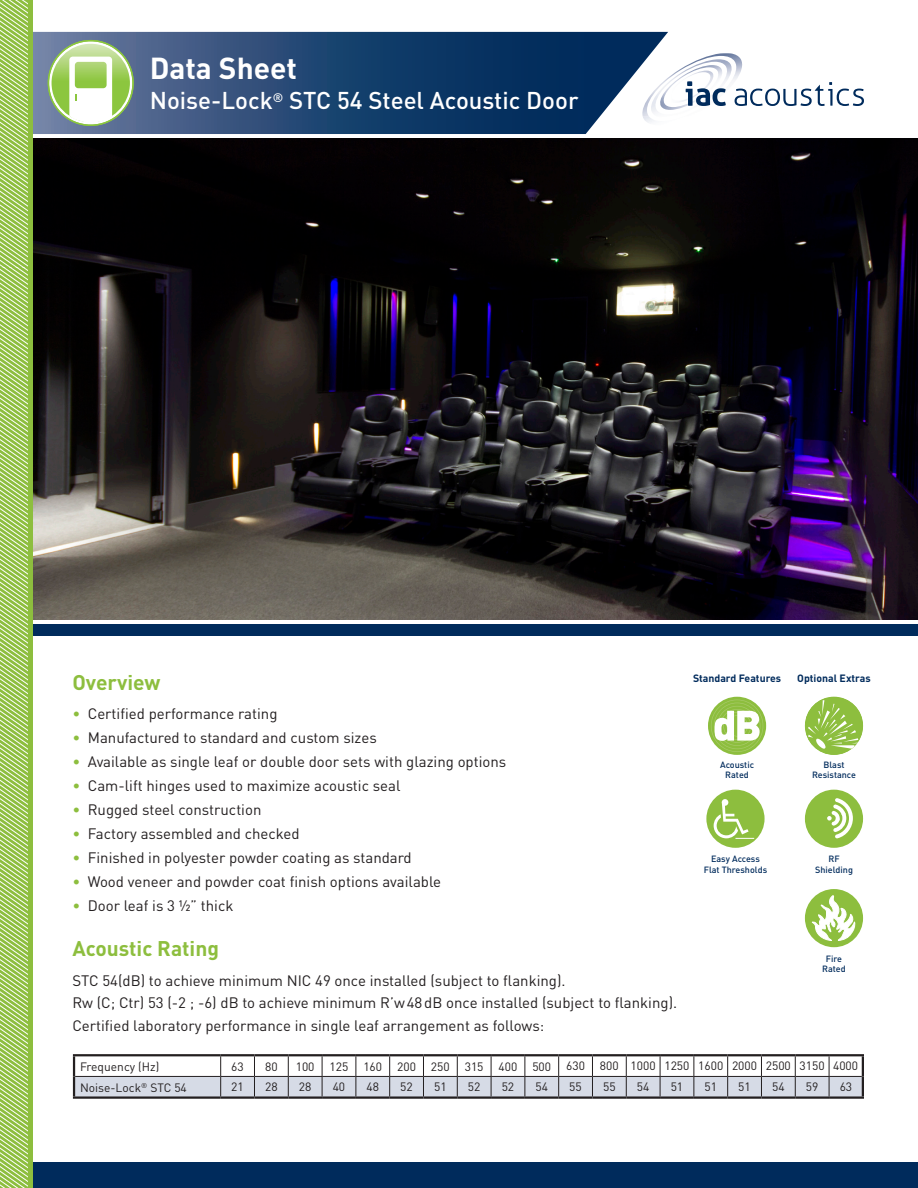
<style>
.page{position:relative;width:918px;height:1188px;background:#fff}
.page>*{position:absolute;margin:0;border:0;box-sizing:border-box;transform-origin:0 0}
.t1{font:700 30px "DIN Pro";color:#fff}
.t2{font:500 24px "DIN Pro";color:#fff}
.t3{font:700 21px "DIN Pro";color:#8dbe3e}
.t4{font:15px "DIN Pro";color:#231f20}
.t5{font:12px "DIN Pro";color:#231f20}
.t6{font:700 10.5px "DIN Pro";color:#002b5c}
.t7{font:500 9px/10.5px "DIN Pro";color:#002b5c;text-align:center}
.s1{color:#8dbe3e}
</style>
<div class="page">
<svg style="left:668px;top:53px;width:196px;height:57px"></svg>
<img style="left:32px;top:138px;width:886px;height:482px">
<div style="left:0;top:624px;width:918px;height:11px;background:#002b5c"></div>
<svg style="left:32px;top:32px;width:636px;height:102px;background:#31537b"></svg>
<div style="left:0;top:1163px;width:918px;height:25px;background:#002b5c"></div>
<svg style="left:48px;top:41px;width:85px;height:84px"></svg>
<svg style="left:52px;top:44px;width:78px;height:78px;background:#a4d066"></svg>
<svg style="left:69px;top:57px;width:43px;height:66px"></svg>
<div style="left:708px;top:697px;width:58px;height:58px;background:#8dbe3e;border-radius:50%"></div>
<svg style="left:711px;top:700px;width:52px;height:52px"></svg>
<div style="left:706px;top:790px;width:59px;height:58px;background:#8dbe3e;border-radius:50%"></div>
<svg style="left:714px;top:799px;width:40px;height:40px"></svg>
<div style="left:805px;top:790px;width:58px;height:58px;background:#8dbe3e;border-radius:50%"></div>
<svg style="left:827px;top:798px;width:26px;height:41px"></svg>
<div style="left:805px;top:889px;width:58px;height:58px;background:#8dbe3e;border-radius:50%"></div>
<svg style="left:812px;top:896px;width:43px;height:45px"></svg>
<svg style="left:805px;top:697px;width:58px;height:58px"></svg>
<hr style="left:73px;top:1054px;width:148px;height:2px;background:#231f20">
<hr style="left:73px;top:1056px;width:2px;height:20px;background:#231f20">
<hr style="left:221px;top:1054px;width:33px;height:2px;background:#231f20">
<hr style="left:254px;top:1054px;width:34px;height:2px;background:#231f20">
<hr style="left:288px;top:1054px;width:34px;height:2px;background:#231f20">
<hr style="left:322px;top:1054px;width:34px;height:2px;background:#231f20">
<hr style="left:356px;top:1054px;width:34px;height:2px;background:#231f20">
<hr style="left:390px;top:1054px;width:33px;height:2px;background:#231f20">
<hr style="left:423px;top:1054px;width:34px;height:2px;background:#231f20">
<hr style="left:457px;top:1054px;width:34px;height:2px;background:#231f20">
<hr style="left:491px;top:1054px;width:34px;height:2px;background:#231f20">
<hr style="left:525px;top:1054px;width:34px;height:2px;background:#231f20">
<hr style="left:559px;top:1054px;width:33px;height:2px;background:#231f20">
<hr style="left:592px;top:1054px;width:34px;height:2px;background:#231f20">
<hr style="left:626px;top:1054px;width:34px;height:2px;background:#231f20">
<hr style="left:660px;top:1054px;width:34px;height:2px;background:#231f20">
<hr style="left:694px;top:1054px;width:34px;height:2px;background:#231f20">
<hr style="left:728px;top:1054px;width:33px;height:2px;background:#231f20">
<hr style="left:761px;top:1054px;width:34px;height:2px;background:#231f20">
<hr style="left:795px;top:1054px;width:34px;height:2px;background:#231f20">
<hr style="left:829px;top:1054px;width:35px;height:2px;background:#231f20">
<hr style="left:862px;top:1056px;width:2px;height:20px;background:#231f20">
<hr style="left:73px;top:1076px;width:2px;height:20px;background:#231f20">
<hr style="left:862px;top:1076px;width:2px;height:20px;background:#231f20">
<hr style="left:73px;top:1096px;width:148px;height:3px;background:#231f20">
<hr style="left:221px;top:1096px;width:33px;height:3px;background:#231f20">
<hr style="left:254px;top:1096px;width:34px;height:3px;background:#231f20">
<hr style="left:288px;top:1096px;width:34px;height:3px;background:#231f20">
<hr style="left:322px;top:1096px;width:34px;height:3px;background:#231f20">
<hr style="left:356px;top:1096px;width:34px;height:3px;background:#231f20">
<hr style="left:390px;top:1096px;width:33px;height:3px;background:#231f20">
<hr style="left:423px;top:1096px;width:34px;height:3px;background:#231f20">
<hr style="left:457px;top:1096px;width:34px;height:3px;background:#231f20">
<hr style="left:491px;top:1096px;width:34px;height:3px;background:#231f20">
<hr style="left:525px;top:1096px;width:34px;height:3px;background:#231f20">
<hr style="left:559px;top:1096px;width:33px;height:3px;background:#231f20">
<hr style="left:592px;top:1096px;width:34px;height:3px;background:#231f20">
<hr style="left:626px;top:1096px;width:34px;height:3px;background:#231f20">
<hr style="left:660px;top:1096px;width:34px;height:3px;background:#231f20">
<hr style="left:694px;top:1096px;width:34px;height:3px;background:#231f20">
<hr style="left:728px;top:1096px;width:33px;height:3px;background:#231f20">
<hr style="left:761px;top:1096px;width:34px;height:3px;background:#231f20">
<hr style="left:795px;top:1096px;width:34px;height:3px;background:#231f20">
<hr style="left:829px;top:1096px;width:35px;height:3px;background:#231f20">
<svg style="left:74px;top:1055px;width:789px;height:43px"></svg>
<div style="left:0;top:0;width:32px;height:1188px;background:#8dbe3e"></div>
<svg style="left:0;top:0;width:28px;height:1188px"></svg>
<p class="t1" style="left:150px;top:48px;width:149px">Data Sheet</p>
<p class="t2" style="left:150px;top:84px;width:430px">Noise-Lock<sup>®</sup> STC 54 Steel Acoustic Door</p>
<p class="t3" style="left:72px;top:668px;width:90px">Overview</p>
<p class="t4" style="left:72px;top:703px;width:207px"><span class="s1">•</span> Certified performance rating</p>
<p class="t4" style="left:72px;top:727px;width:306px"><span class="s1">•</span> Manufactured to standard and custom sizes</p>
<p class="t4" style="left:72px;top:751px;width:436px"><span class="s1">•</span> Available as single leaf or double door sets with glazing options</p>
<p class="t4" style="left:72px;top:775px;width:330px"><span class="s1">•</span> Cam-lift hinges used to maximize acoustic seal</p>
<p class="t4" style="left:72px;top:799px;width:191px"><span class="s1">•</span> Rugged steel construction</p>
<p class="t4" style="left:72px;top:823px;width:229px"><span class="s1">•</span> Factory assembled and checked</p>
<p class="t4" style="left:72px;top:847px;width:341px"><span class="s1">•</span> Finished in polyester powder coating as standard</p>
<p class="t4" style="left:72px;top:871px;width:370px"><span class="s1">•</span> Wood veneer and powder coat finish options available</p>
<p class="t4" style="left:72px;top:895px;width:163px"><span class="s1">•</span> Door leaf is 3 1/2” thick</p>
<p class="t3" style="left:72px;top:935px;width:148px">Acoustic Rating</p>
<p class="t4" style="left:72px;top:970px;width:495px">STC 54(dB) to achieve minimum NIC 49 once installed (subject to flanking).</p>
<p class="t4" style="left:72px;top:993px;width:606px">Rw (C; Ctr) 53 (-2 ; -6) dB to achieve minimum R’w48dB once installed (subject to flanking).</p>
<p class="t4" style="left:72px;top:1015px;width:474px">Certified laboratory performance in single leaf arrangement as follows:</p>
<p class="t6" style="left:693px;top:671px;width:90px">Standard Features</p>
<p class="t6" style="left:797px;top:671px;width:75px">Optional Extras</p>
<p class="t7" style="left:720px;top:759px;width:35px">Acoustic<br>Rated</p>
<p class="t7" style="left:812px;top:759px;width:46px">Blast<br>Resistance</p>
<p class="t7" style="left:704px;top:854px;width:65px">Easy Access<br>Flat Thresholds</p>
<p class="t7" style="left:815px;top:854px;width:39px">RF<br>Shielding</p>
<p class="t7" style="left:822px;top:953px;width:25px">Fire<br>Rated</p>
<p class="t5" style="left:80px;top:1058px;width:81px">Frequency (Hz)</p>
<p class="t5" style="left:231px;top:1058px;width:14px">63</p>
<p class="t5" style="left:265px;top:1058px;width:14px">80</p>
<p class="t5" style="left:296px;top:1058px;width:20px">100</p>
<p class="t5" style="left:330px;top:1058px;width:20px">125</p>
<p class="t5" style="left:363px;top:1058px;width:20px">160</p>
<p class="t5" style="left:397px;top:1058px;width:20px">200</p>
<p class="t5" style="left:431px;top:1058px;width:20px">250</p>
<p class="t5" style="left:465px;top:1058px;width:20px">315</p>
<p class="t5" style="left:499px;top:1058px;width:20px">400</p>
<p class="t5" style="left:532px;top:1058px;width:20px">500</p>
<p class="t5" style="left:566px;top:1058px;width:20px">630</p>
<p class="t5" style="left:600px;top:1058px;width:20px">800</p>
<p class="t5" style="left:631px;top:1058px;width:27px">1000</p>
<p class="t5" style="left:664px;top:1058px;width:27px">1250</p>
<p class="t5" style="left:698px;top:1058px;width:27px">1600</p>
<p class="t5" style="left:732px;top:1058px;width:27px">2000</p>
<p class="t5" style="left:766px;top:1058px;width:27px">2500</p>
<p class="t5" style="left:800px;top:1058px;width:27px">3150</p>
<p class="t5" style="left:833px;top:1058px;width:27px">4000</p>
<p class="t5" style="left:80px;top:1079px;width:108px">Noise-Lock<sup>®</sup> STC 54</p>
<p class="t5" style="left:231px;top:1079px;width:14px">21</p>
<p class="t5" style="left:265px;top:1079px;width:14px">28</p>
<p class="t5" style="left:299px;top:1079px;width:14px">28</p>
<p class="t5" style="left:333px;top:1079px;width:14px">40</p>
<p class="t5" style="left:367px;top:1079px;width:14px">48</p>
<p class="t5" style="left:400px;top:1079px;width:14px">52</p>
<p class="t5" style="left:434px;top:1079px;width:14px">51</p>
<p class="t5" style="left:468px;top:1079px;width:14px">52</p>
<p class="t5" style="left:502px;top:1079px;width:14px">52</p>
<p class="t5" style="left:536px;top:1079px;width:14px">54</p>
<p class="t5" style="left:569px;top:1079px;width:14px">55</p>
<p class="t5" style="left:603px;top:1079px;width:14px">55</p>
<p class="t5" style="left:637px;top:1079px;width:14px">54</p>
<p class="t5" style="left:671px;top:1079px;width:14px">51</p>
<p class="t5" style="left:705px;top:1079px;width:14px">51</p>
<p class="t5" style="left:738px;top:1079px;width:14px">51</p>
<p class="t5" style="left:772px;top:1079px;width:14px">54</p>
<p class="t5" style="left:806px;top:1079px;width:14px">59</p>
<p class="t5" style="left:840px;top:1079px;width:14px">63</p>
</div>
